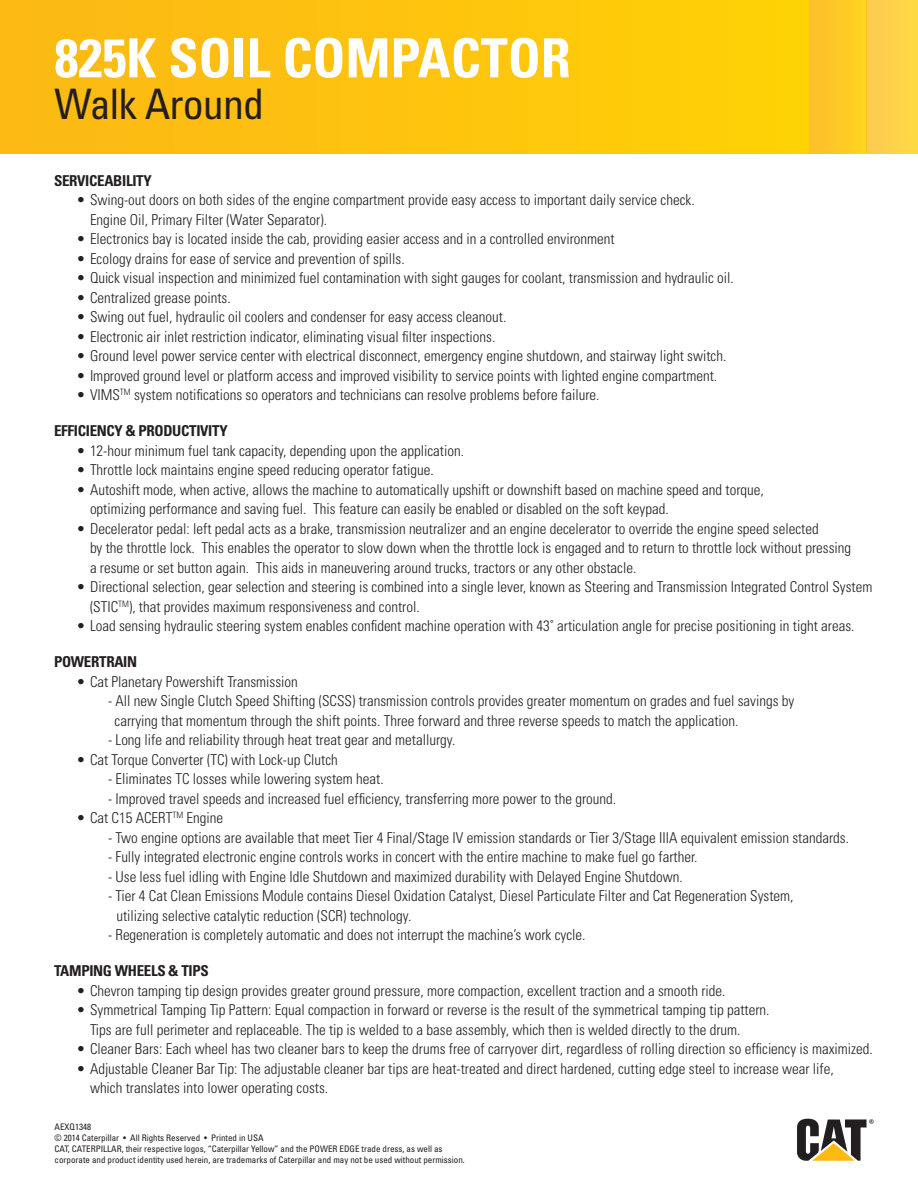
<style>
.page{position:relative;width:918px;height:1188px;background:#fff}
.page>*{position:absolute;margin:0;border:0;box-sizing:border-box;transform-origin:0 0}
.t1{font:700 condensed 54px "Univers";color:#fff}
.t2{font:condensed 42px "Univers";letter-spacing:-.02em;color:#231f20}
.t3{font:300 condensed 15px/19.5px "Univers";color:#231f20}
.t4{font:700 condensed 15px "Univers";letter-spacing:-.02em;color:#231f20}
.t5{font:condensed 9px/10.8px "Univers";color:#231f20}
</style>
<div class="page">
<svg style="left:797px;top:1119px;width:77px;height:42px"></svg>
<div style="left:809px;top:0;width:58px;height:153px;background:#fec827"></div>
<div style="left:867px;top:0;width:51px;height:153px;background:#fed14b"></div>
<div style="left:0;top:0;width:809px;height:153px;background:linear-gradient(to right,#fcb715,#ffd106)"></div>
<p class="t1" style="left:55px;top:25px;width:518px">825K SOIL COMPACTOR</p>
<p class="t2" style="left:55px;top:78px;width:211px">Walk Around</p>
<p class="t4" style="left:54px;top:171px;width:99px">SERVICEABILITY</p>
<p class="t3" style="left:90px;top:190px;width:606px;text-indent:-14px">• Swing-out doors on both sides of the engine compartment provide easy access to important daily service check.<br>Engine Oil, Primary Filter (Water Separator).</p>
<p class="t3" style="left:76px;top:229px;width:540px">• Electronics bay is located inside the cab, providing easier access and in a controlled environment</p>
<p class="t3" style="left:76px;top:249px;width:330px">• Ecology drains for ease of service and prevention of spills.</p>
<p class="t3" style="left:76px;top:268px;width:659px">• Quick visual inspection and minimized fuel contamination with sight gauges for coolant, transmission and hydraulic oil.</p>
<p class="t3" style="left:76px;top:288px;width:156px">• Centralized grease points.</p>
<p class="t3" style="left:76px;top:307px;width:431px">• Swing out fuel, hydraulic oil coolers and condenser for easy access cleanout.</p>
<p class="t3" style="left:76px;top:327px;width:420px">• Electronic air inlet restriction indicator, eliminating visual filter inspections.</p>
<p class="t3" style="left:76px;top:346px;width:651px">• Ground level power service center with electrical disconnect, emergency engine shutdown, and stairway light switch.</p>
<p class="t3" style="left:76px;top:366px;width:642px">• Improved ground level or platform access and improved visibility to service points with lighted engine compartment.</p>
<p class="t3" style="left:76px;top:385px;width:525px">• VIMS<sup>TM</sup> system notifications so operators and technicians can resolve problems before failure.</p>
<p class="t4" style="left:54px;top:422px;width:175px">EFFICIENCY &amp; PRODUCTIVITY</p>
<p class="t3" style="left:76px;top:441px;width:389px">• 12-hour minimum fuel tank capacity, depending upon the application.</p>
<p class="t3" style="left:76px;top:460px;width:359px">• Throttle lock maintains engine speed reducing operator fatigue.</p>
<p class="t3" style="left:90px;top:480px;width:675px;text-indent:-14px">• Autoshift mode, when active, allows the machine to automatically upshift or downshift based on machine speed and torque, optimizing performance and saving fuel. This feature can easily be enabled or disabled on the soft keypad.</p>
<p class="t3" style="left:90px;top:519px;width:763px;text-indent:-14px">• Decelerator pedal: left pedal acts as a brake, transmission neutralizer and an engine decelerator to override the engine speed selected<br>by the throttle lock. This enables the operator to slow down when the throttle lock is engaged and to return to throttle lock without pressing a resume or set button again. This aids in maneuvering around trucks, tractors or any other obstacle.</p>
<p class="t3" style="left:90px;top:577px;width:784px;text-indent:-14px">• Directional selection, gear selection and steering is combined into a single lever, known as Steering and Transmission Integrated Control System (STIC<sup>TM</sup>), that provides maximum responsiveness and control.</p>
<p class="t3" style="left:76px;top:616px;width:780px">• Load sensing hydraulic steering system enables confident machine operation with 43˚ articulation angle for precise positioning in tight areas.</p>
<p class="t4" style="left:54px;top:653px;width:85px">POWERTRAIN</p>
<p class="t3" style="left:76px;top:672px;width:223px">• Cat Planetary Powershift Transmission</p>
<p class="t3" style="left:115px;top:691px;width:681px;text-indent:-7px">- All new Single Clutch Speed Shifting (SCSS) transmission controls provides greater momentum on grades and fuel savings by carrying that momentum through the shift points. Three forward and three reverse speeds to match the application.</p>
<p class="t3" style="left:108px;top:730px;width:349px">- Long life and reliability through heat treat gear and metallurgy.</p>
<p class="t3" style="left:76px;top:750px;width:263px">• Cat Torque Converter (TC) with Lock-up Clutch</p>
<p class="t3" style="left:108px;top:769px;width:277px">- Eliminates TC losses while lowering system heat.</p>
<p class="t3" style="left:108px;top:789px;width:510px">- Improved travel speeds and increased fuel efficiency, transferring more power to the ground.</p>
<p class="t3" style="left:76px;top:808px;width:148px">• Cat C15 ACERT<sup>TM</sup> Engine</p>
<p class="t3" style="left:108px;top:828px;width:743px">- Two engine options are available that meet Tier 4 Final/Stage IV emission standards or Tier 3/Stage IIIA equivalent emission standards.</p>
<p class="t3" style="left:108px;top:847px;width:591px">- Fully integrated electronic engine controls works in concert with the entire machine to make fuel go farther.</p>
<p class="t3" style="left:108px;top:867px;width:576px">- Use less fuel idling with Engine Idle Shutdown and maximized durability with Delayed Engine Shutdown.</p>
<p class="t3" style="left:116px;top:886px;width:679px;text-indent:-8px">- Tier 4 Cat Clean Emissions Module contains Diesel Oxidation Catalyst, Diesel Particulate Filter and Cat Regeneration System, utilizing selective catalytic reduction (SCR) technology.</p>
<p class="t3" style="left:108px;top:925px;width:479px">- Regeneration is completely automatic and does not interrupt the machine’s work cycle.</p>
<p class="t4" style="left:54px;top:962px;width:156px">TAMPING WHEELS &amp; TIPS</p>
<p class="t3" style="left:76px;top:981px;width:650px">• Chevron tamping tip design provides greater ground pressure, more compaction, excellent traction and a smooth ride.</p>
<p class="t3" style="left:90px;top:1000px;width:681px;text-indent:-14px">• Symmetrical Tamping Tip Pattern: Equal compaction in forward or reverse is the result of the symmetrical tamping tip pattern.<br>Tips are full perimeter and replaceable. The tip is welded to a base assembly, which then is welded directly to the drum.</p>
<p class="t3" style="left:76px;top:1039px;width:798px">• Cleaner Bars: Each wheel has two cleaner bars to keep the drums free of carryover dirt, regardless of rolling direction so efficiency is maximized.</p>
<p class="t3" style="left:90px;top:1059px;width:745px;text-indent:-14px">• Adjustable Cleaner Bar Tip: The adjustable cleaner bar tips are heat-treated and direct hardened, cutting edge steel to increase wear life, which translates into lower operating costs.</p>
<p class="t5" style="left:55px;top:1122px;width:38px">AEXQ1348</p>
<p class="t5" style="left:55px;top:1133px;width:211px">© 2014 Caterpillar • All Rights Reserved • Printed in USA</p>
<p class="t5" style="left:55px;top:1143px;width:412px">CAT, CATERPILLAR, their respective logos, “Caterpillar Yellow” and the POWER EDGE trade dress, as well as corporate and product identity used herein, are trademarks of Caterpillar and may not be used without permission.</p>
</div>
